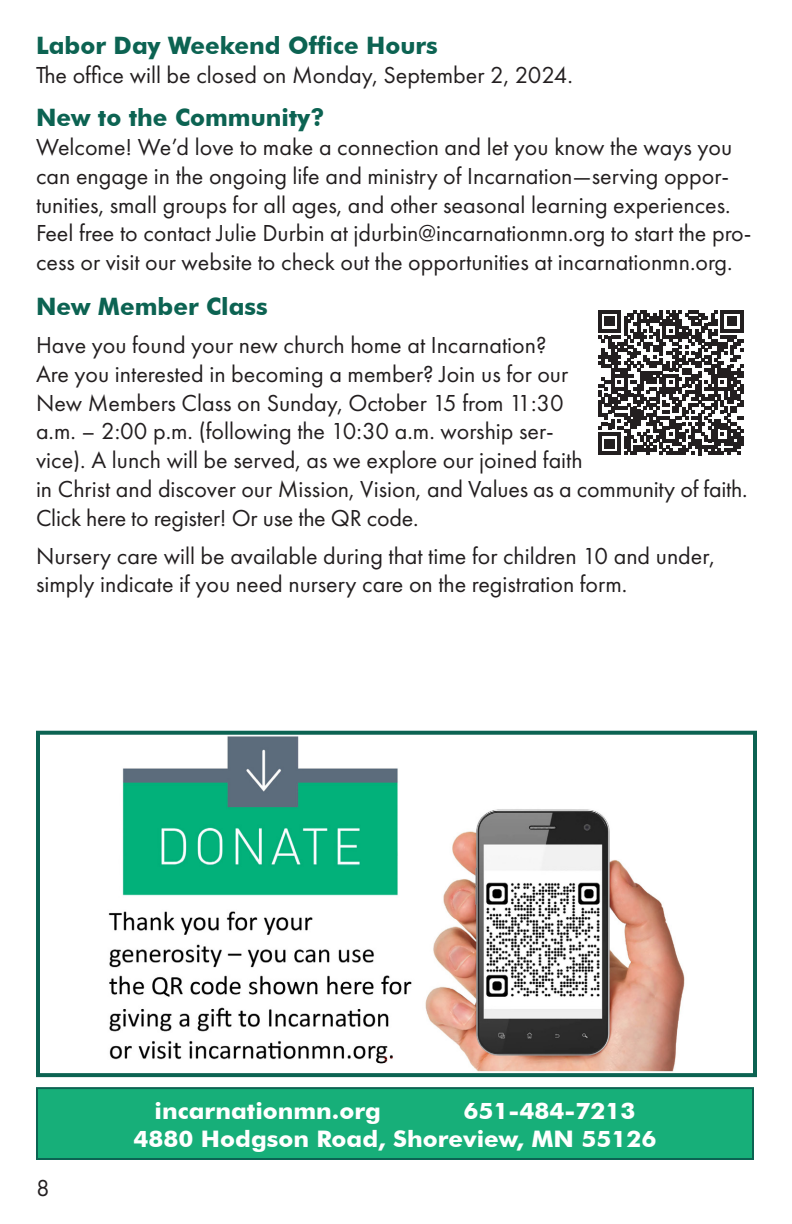
<style>
.page{position:relative;width:792px;height:1224px;background:#fff}
.page>*{position:absolute;margin:0;border:0;box-sizing:border-box;transform-origin:0 0}
.t1{font:24px/28.8px "Futura PT";color:#231f20}
.t2{font:700 24px "Futura BT";color:#0c6352}
.t3{font:700 22.8px/28px "Futura BT";color:#fff;scale:1.05 1}
</style>
<div class="page">
<div style="left:37px;top:1088px;width:716px;height:71px;background:#17af79"></div>
<div style="left:36px;top:1087px;width:718px;height:73px;border:2px solid #0c6352"></div>
<img style="left:108px;top:736px;width:577px;height:336px">
<div style="left:36px;top:731px;width:721px;height:346px;border:4px solid #0c6352"></div>
<svg style="left:598px;top:310px;width:145px;height:145px"></svg>
<p class="t2" style="left:36px;top:31px;width:403px">Labor Day Weekend Office Hours</p>
<p class="t1" style="left:36px;top:61px;width:539px">The office will be closed on Monday, September 2, 2024.</p>
<p class="t2" style="left:36px;top:103px;width:290px">New to the Community?</p>
<p class="t1" style="left:36px;top:133px;width:717px">Welcome! We’d love to make a connection and let you know the ways you can engage in the ongoing life and ministry of Incarnation—serving oppor&shy;tunities, small groups for all ages, and other seasonal learning experiences.<br>Feel free to contact Julie Durbin at jdurbin@incarnationmn.org to start the pro&shy;cess or visit our website to check out the opportunities at incarnationmn.org.</p>
<p class="t2" style="left:36px;top:292px;width:233px">New Member Class</p>
<p class="t1" style="left:36px;top:331px;width:713px">Have you found your new church home at Incarnation?<br>Are you interested in becoming a member? Join us for our<br>New Members Class on Sunday, October 15 from 11:30<br>a.m. – 2:00 p.m. (following the 10:30 a.m. worship ser-<br>vice). A lunch will be served, as we explore our joined faith<br>in Christ and discover our Mission, Vision, and Values as a community of faith.<br>Click here to register! Or use the QR code.</p>
<p class="t1" style="left:36px;top:541px;width:681px">Nursery care will be available during that time for children 10 and under, simply indicate if you need nursery care on the registration form.</p>
<p class="t1" style="left:36px;top:1174px;width:15px">8</p>
<p class="t3" style="left:155px;top:1096px;width:217px">incarnationmn.org</p>
<p class="t3" style="left:133px;top:1096px;width:500px;text-indent:330px">651-484-7213<br>4880 Hodgson Road, Shoreview, MN 55126</p>
</div>
